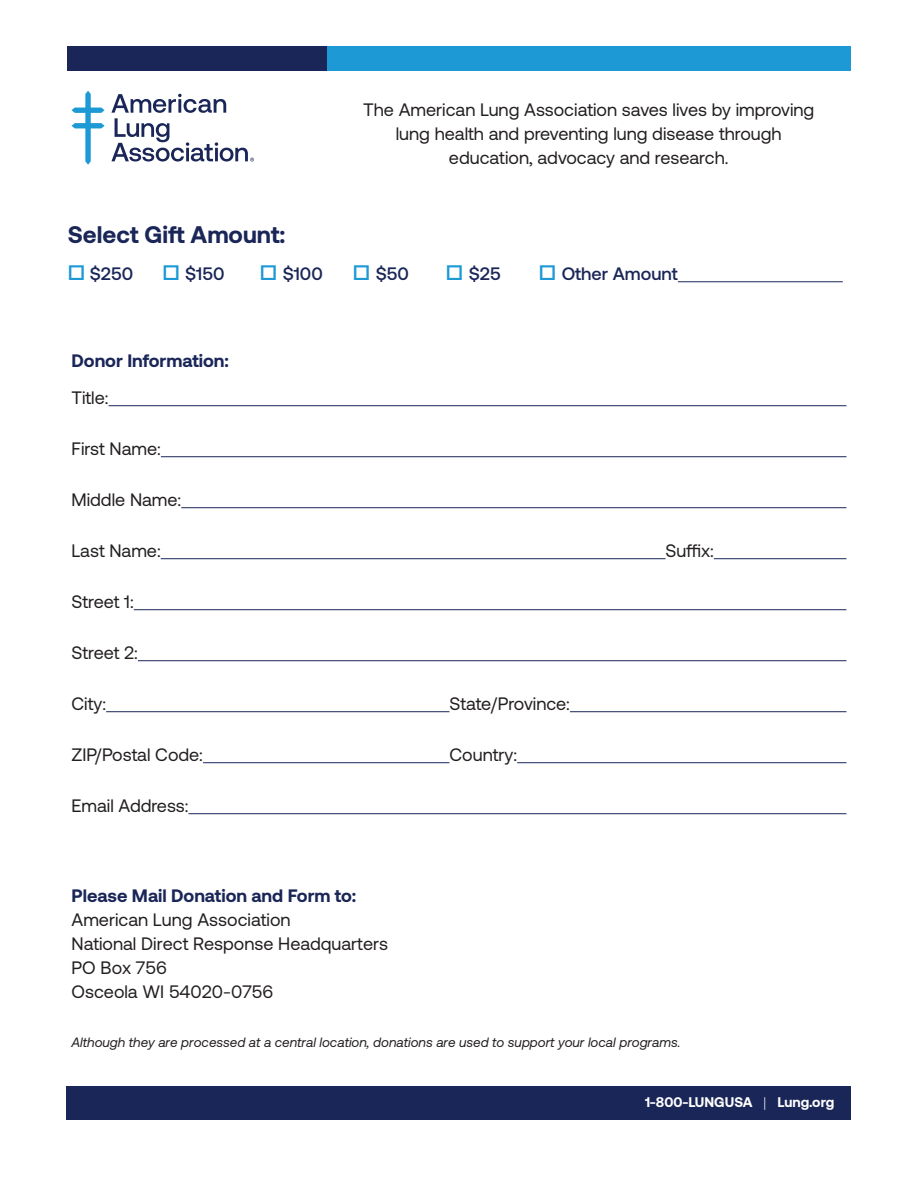
<style>
.page{position:relative;width:918px;height:1188px;background:#fff}
.page>*{position:absolute;margin:0;border:0;box-sizing:border-box;transform-origin:0 0}
.t1{font:700 24px "Aeonik";color:#1a2658}
.t2{font:18px/24px "Aeonik";color:#231f20}
.t3{font:700 18px "Aeonik";color:#1a2658}
.t4{font:500 18px "Aeonik";color:#1a2658}
.t5{font:700 13.95px "Aeonik";color:#fff}
.t6{font:italic 13.5px "Aeonik";color:#231f20}
.s1{font-size:21px;color:#1d99d6}
.s2{font-weight:300}
</style>
<div class="page">
<div style="left:68px;top:46px;width:259px;height:25px;background:#1a2658"></div>
<div style="left:327px;top:46px;width:523px;height:25px;background:#1d99d6"></div>
<svg style="left:72px;top:91px;width:33px;height:74px"></svg>
<svg style="left:111px;top:94px;width:143px;height:68px"></svg>
<div style="left:67px;top:1086px;width:784px;height:34px;background:#1a2658"></div>
<hr style="left:109px;top:405px;width:737px;height:1px;background:#1a2658">
<hr style="left:161px;top:456px;width:685px;height:1px;background:#1a2658">
<hr style="left:181px;top:507px;width:665px;height:1px;background:#1a2658">
<hr style="left:161px;top:558px;width:505px;height:1px;background:#1a2658">
<hr style="left:714px;top:558px;width:132px;height:1px;background:#1a2658">
<hr style="left:134px;top:609px;width:712px;height:1px;background:#1a2658">
<hr style="left:138px;top:660px;width:708px;height:1px;background:#1a2658">
<hr style="left:106px;top:711px;width:344px;height:1px;background:#1a2658">
<hr style="left:570px;top:711px;width:276px;height:1px;background:#1a2658">
<hr style="left:203px;top:762px;width:247px;height:1px;background:#1a2658">
<hr style="left:517px;top:762px;width:329px;height:1px;background:#1a2658">
<hr style="left:189px;top:813px;width:657px;height:1px;background:#1a2658">
<hr style="left:678px;top:281px;width:165px;height:1px;background:#1a2658">
<p class="t2" style="left:363px;top:98px;width:453px;text-align:center">The American Lung Association saves lives by improving lung health and preventing lung disease through education, advocacy and research.</p>
<h1 class="t1" style="left:68px;top:221px;width:219px">Select Gift Amount:</h1>
<p class="t4" style="left:68px;top:264px;width:67px"><span class="s1">□</span> $250</p>
<p class="t4" style="left:162px;top:264px;width:64px"><span class="s1">□</span> $150</p>
<p class="t4" style="left:260px;top:264px;width:64px"><span class="s1">□</span> $100</p>
<p class="t4" style="left:353px;top:264px;width:57px"><span class="s1">□</span> $50</p>
<p class="t4" style="left:446px;top:264px;width:56px"><span class="s1">□</span> $25</p>
<p class="t4" style="left:539px;top:264px;width:141px"><span class="s1">□</span> Other Amount</p>
<p class="t3" style="left:72px;top:350px;width:159px">Donor Information:</p>
<p class="t2" style="left:72px;top:386px;width:39px">Title:</p>
<p class="t2" style="left:72px;top:437px;width:91px">First Name:</p>
<p class="t2" style="left:72px;top:488px;width:111px">Middle Name:</p>
<p class="t2" style="left:72px;top:539px;width:91px">Last Name:</p>
<p class="t2" style="left:72px;top:590px;width:64px">Street 1:</p>
<p class="t2" style="left:72px;top:641px;width:68px">Street 2:</p>
<p class="t2" style="left:72px;top:692px;width:36px">City:</p>
<p class="t2" style="left:72px;top:743px;width:133px">ZIP/Postal Code:</p>
<p class="t2" style="left:72px;top:794px;width:118px">Email Address:</p>
<p class="t2" style="left:450px;top:692px;width:122px">State/Province:</p>
<p class="t2" style="left:450px;top:743px;width:69px">Country:</p>
<p class="t2" style="left:666px;top:539px;width:50px">Suffix:</p>
<p class="t3" style="left:72px;top:886px;width:286px">Please Mail Donation and Form to:</p>
<p class="t2" style="left:72px;top:908px;width:318px">American Lung Association<br>National Direct Response Headquarters<br>PO Box 756<br>Osceola WI 54020-0756</p>
<p class="t6" style="left:72px;top:1034px;width:610px">Although they are processed at a central location, donations are used to support your local programs.</p>
<p class="t5" style="left:645px;top:1094px;width:191px">1-800-LUNGUSA <span class="s2">|</span> Lung.org</p>
</div>
